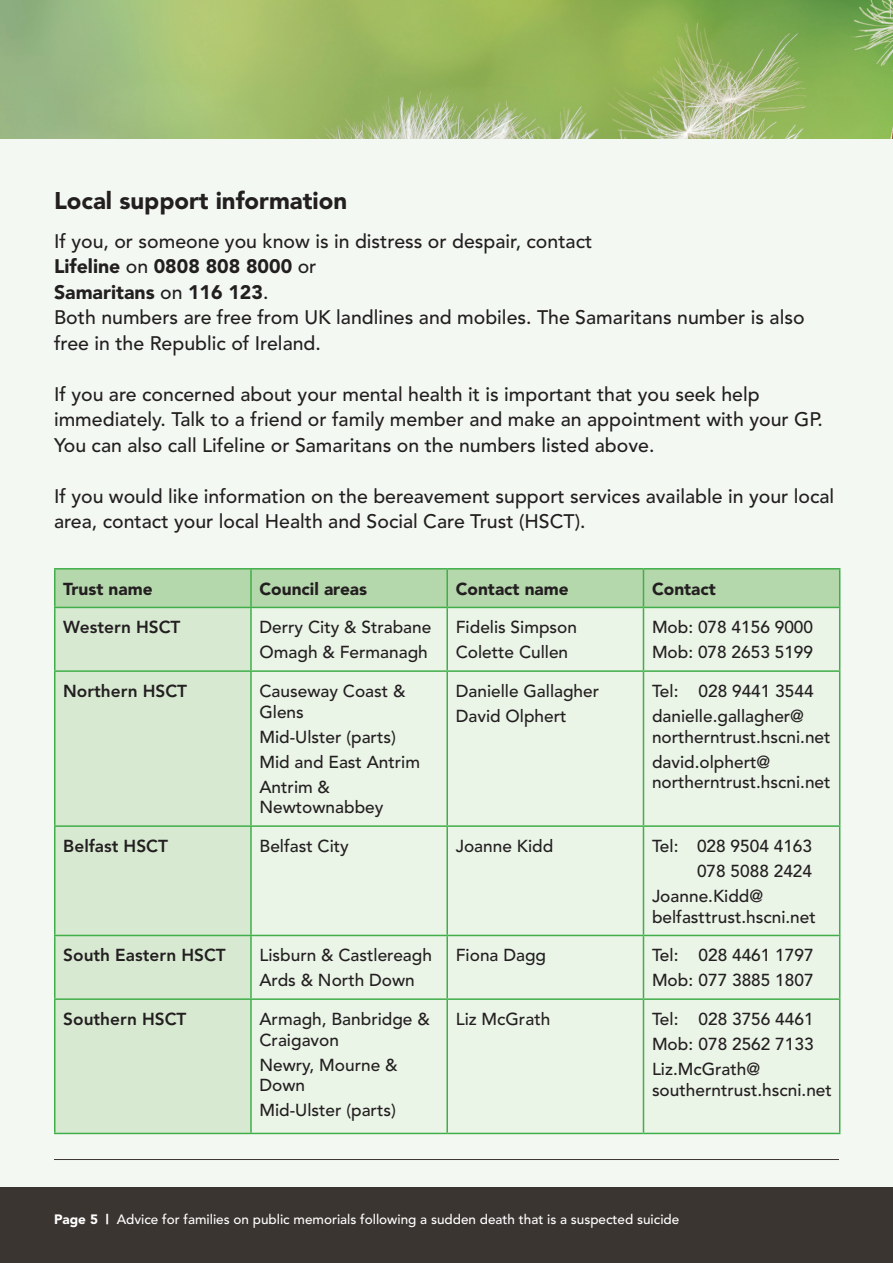
<style>
.page{position:relative;width:893px;height:1263px;background:#fff}
.page>*{position:absolute;margin:0;border:0;box-sizing:border-box;transform-origin:0 0}
.t1{font:900 24px "Avenir";color:#231f20}
.t2{font:500 19.5px/25.5px "Avenir";color:#231f20}
.t3{font:900 19.5px "Avenir";color:#231f20}
.t4{font:500 17.25px/20.7px "Avenir";color:#231f20}
.t5{font:800 17.25px "Avenir";color:#231f20}
.t6{font:900 17.25px "Avenir";color:#231f20}
.t7{font:500 13.5px "Avenir";color:#fff}
.s1{font-weight:500}
.s2{font-weight:900}
</style>
<div class="page">
<div style="left:0;top:111px;width:893px;height:1098px;background:#f3f9f2"></div>
<div style="left:0;top:1188px;width:893px;height:75px;background:#3b3532"></div>
<hr style="left:54px;top:1159px;width:785px;height:1px;background:#3b3532">
<div style="left:56px;top:569px;width:783px;height:38px;background:#b5d7ac"></div>
<div style="left:56px;top:608px;width:194px;height:525px;background:#d8e9d2"></div>
<div style="left:252px;top:608px;width:587px;height:525px;background:#eaf4e7"></div>
<hr style="left:54px;top:568px;width:197px;height:1px;background:#40ae49">
<hr style="left:54px;top:569px;width:2px;height:38px;background:#40ae49">
<hr style="left:251px;top:568px;width:196px;height:1px;background:#40ae49">
<hr style="left:250px;top:569px;width:2px;height:38px;background:#40ae49">
<hr style="left:447px;top:568px;width:196px;height:1px;background:#40ae49">
<hr style="left:446px;top:569px;width:2px;height:38px;background:#40ae49">
<hr style="left:643px;top:568px;width:197px;height:1px;background:#40ae49">
<hr style="left:643px;top:569px;width:1px;height:38px;background:#40ae49">
<hr style="left:839px;top:569px;width:1px;height:38px;background:#40ae49">
<hr style="left:54px;top:607px;width:197px;height:1px;background:#40ae49">
<hr style="left:54px;top:608px;width:2px;height:62px;background:#40ae49">
<hr style="left:251px;top:607px;width:196px;height:1px;background:#40ae49">
<hr style="left:250px;top:608px;width:2px;height:62px;background:#40ae49">
<hr style="left:447px;top:607px;width:196px;height:1px;background:#40ae49">
<hr style="left:446px;top:608px;width:2px;height:62px;background:#40ae49">
<hr style="left:643px;top:607px;width:197px;height:1px;background:#40ae49">
<hr style="left:643px;top:608px;width:1px;height:62px;background:#40ae49">
<hr style="left:839px;top:608px;width:1px;height:62px;background:#40ae49">
<hr style="left:54px;top:670px;width:197px;height:2px;background:#40ae49">
<hr style="left:54px;top:672px;width:2px;height:153px;background:#40ae49">
<hr style="left:251px;top:670px;width:196px;height:2px;background:#40ae49">
<hr style="left:250px;top:672px;width:2px;height:153px;background:#40ae49">
<hr style="left:447px;top:670px;width:196px;height:2px;background:#40ae49">
<hr style="left:446px;top:672px;width:2px;height:153px;background:#40ae49">
<hr style="left:643px;top:670px;width:197px;height:2px;background:#40ae49">
<hr style="left:643px;top:672px;width:1px;height:153px;background:#40ae49">
<hr style="left:839px;top:672px;width:1px;height:153px;background:#40ae49">
<hr style="left:54px;top:825px;width:197px;height:2px;background:#40ae49">
<hr style="left:54px;top:827px;width:2px;height:108px;background:#40ae49">
<hr style="left:251px;top:825px;width:196px;height:2px;background:#40ae49">
<hr style="left:250px;top:827px;width:2px;height:108px;background:#40ae49">
<hr style="left:447px;top:825px;width:196px;height:2px;background:#40ae49">
<hr style="left:446px;top:827px;width:2px;height:108px;background:#40ae49">
<hr style="left:643px;top:825px;width:197px;height:2px;background:#40ae49">
<hr style="left:643px;top:827px;width:1px;height:108px;background:#40ae49">
<hr style="left:839px;top:827px;width:1px;height:108px;background:#40ae49">
<hr style="left:54px;top:935px;width:197px;height:1px;background:#40ae49">
<hr style="left:54px;top:936px;width:2px;height:62px;background:#40ae49">
<hr style="left:251px;top:935px;width:196px;height:1px;background:#40ae49">
<hr style="left:250px;top:936px;width:2px;height:62px;background:#40ae49">
<hr style="left:447px;top:935px;width:196px;height:1px;background:#40ae49">
<hr style="left:446px;top:936px;width:2px;height:62px;background:#40ae49">
<hr style="left:643px;top:935px;width:197px;height:1px;background:#40ae49">
<hr style="left:643px;top:936px;width:1px;height:62px;background:#40ae49">
<hr style="left:839px;top:936px;width:1px;height:62px;background:#40ae49">
<hr style="left:54px;top:998px;width:197px;height:2px;background:#40ae49">
<hr style="left:54px;top:1000px;width:2px;height:133px;background:#40ae49">
<hr style="left:251px;top:998px;width:196px;height:2px;background:#40ae49">
<hr style="left:250px;top:1000px;width:2px;height:133px;background:#40ae49">
<hr style="left:447px;top:998px;width:196px;height:2px;background:#40ae49">
<hr style="left:446px;top:1000px;width:2px;height:133px;background:#40ae49">
<hr style="left:643px;top:998px;width:197px;height:2px;background:#40ae49">
<hr style="left:643px;top:1000px;width:1px;height:133px;background:#40ae49">
<hr style="left:839px;top:1000px;width:1px;height:133px;background:#40ae49">
<hr style="left:54px;top:1133px;width:197px;height:1px;background:#40ae49">
<hr style="left:251px;top:1133px;width:196px;height:1px;background:#40ae49">
<hr style="left:447px;top:1133px;width:196px;height:1px;background:#40ae49">
<hr style="left:643px;top:1133px;width:197px;height:1px;background:#40ae49">
<img style="left:0;top:0;width:893px;height:139px">
<p class="t1" style="left:54px;top:186px;width:295px">Local support information</p>
<p class="t2" style="left:54px;top:228px;width:540px">If you, or someone you know is in distress or despair, contact</p>
<p class="t3" style="left:54px;top:254px;width:264px">Lifeline <span class="s1">on</span> 0808 808 8000 <span class="s1">or</span></p>
<p class="t3" style="left:54px;top:280px;width:216px">Samaritans <span class="s1">on</span> 116 123<span class="s1">.</span></p>
<p class="t2" style="left:54px;top:305px;width:752px">Both numbers are free from UK landlines and mobiles. The Samaritans number is also free in the Republic of Ireland.</p>
<p class="t2" style="left:54px;top:381px;width:770px">If you are concerned about your mental health it is important that you seek help immediately. Talk to a friend or family member and make an appointment with your GP.<br>You can also call Lifeline or Samaritans on the numbers listed above.</p>
<p class="t2" style="left:54px;top:483px;width:782px">If you would like information on the bereavement support services available in your local area, contact your local Health and Social Care Trust (HSCT).</p>
<p class="t6" style="left:63px;top:578px;width:91px">Trust name</p>
<p class="t6" style="left:259px;top:578px;width:109px">Council areas</p>
<p class="t6" style="left:456px;top:578px;width:115px">Contact name</p>
<p class="t6" style="left:652px;top:578px;width:65px">Contact</p>
<p class="t5" style="left:63px;top:617px;width:119px">Western HSCT</p>
<p class="t4" style="left:259px;top:617px;width:173px">Derry City &amp; Strabane</p>
<p class="t4" style="left:259px;top:642px;width:170px">Omagh &amp; Fermanagh</p>
<p class="t4" style="left:456px;top:617px;width:123px">Fidelis Simpson</p>
<p class="t4" style="left:456px;top:642px;width:114px">Colette Cullen</p>
<p class="t4" style="left:652px;top:617px;width:163px">Mob: 078 4156 9000</p>
<p class="t4" style="left:652px;top:642px;width:163px">Mob: 078 2653 5199</p>
<p class="t5" style="left:63px;top:681px;width:125px">Northern HSCT</p>
<p class="t4" style="left:259px;top:681px;width:148px">Causeway Coast &amp;<br>Glens</p>
<p class="t4" style="left:259px;top:727px;width:138px">Mid-Ulster (parts)</p>
<p class="t4" style="left:259px;top:752px;width:162px">Mid and East Antrim</p>
<p class="t4" style="left:259px;top:777px;width:125px">Antrim &amp;<br>Newtownabbey</p>
<p class="t4" style="left:456px;top:681px;width:145px">Danielle Gallagher</p>
<p class="t4" style="left:456px;top:706px;width:112px">David Olphert</p>
<p class="t4" style="left:652px;top:681px;width:163px">Tel: 028 9441 3544</p>
<p class="t4" style="left:652px;top:706px;width:180px">danielle.gallagher@ northerntrust.hscni.net</p>
<p class="t4" style="left:652px;top:752px;width:180px">david.olphert@ northerntrust.hscni.net</p>
<p class="t5" style="left:63px;top:836px;width:106px">Belfast HSCT</p>
<p class="t4" style="left:259px;top:836px;width:91px">Belfast City</p>
<p class="t4" style="left:456px;top:836px;width:99px">Joanne Kidd</p>
<p class="t4" style="left:652px;top:836px;width:162px">Tel: 028 9504 4163</p>
<p class="t4" style="left:697px;top:861px;width:117px">078 5088 2424</p>
<p class="t4" style="left:652px;top:886px;width:165px">Joanne.Kidd@ belfasttrust.hscni.net</p>
<p class="t5" style="left:63px;top:945px;width:164px">South Eastern HSCT</p>
<p class="t4" style="left:259px;top:945px;width:174px">Lisburn &amp; Castlereagh</p>
<p class="t4" style="left:259px;top:970px;width:157px">Ards &amp; North Down</p>
<p class="t4" style="left:456px;top:945px;width:92px">Fiona Dagg</p>
<p class="t4" style="left:652px;top:945px;width:163px">Tel: 028 4461 1797</p>
<p class="t4" style="left:652px;top:970px;width:163px">Mob: 077 3885 1807</p>
<p class="t5" style="left:63px;top:1009px;width:125px">Southern HSCT</p>
<p class="t4" style="left:259px;top:1009px;width:172px">Armagh, Banbridge &amp;<br>Craigavon</p>
<p class="t4" style="left:259px;top:1055px;width:140px">Newry, Mourne &amp;<br>Down</p>
<p class="t4" style="left:259px;top:1100px;width:138px">Mid-Ulster (parts)</p>
<p class="t4" style="left:456px;top:1009px;width:96px">Liz McGrath</p>
<p class="t4" style="left:652px;top:1009px;width:163px">Tel: 028 3756 4461</p>
<p class="t4" style="left:652px;top:1034px;width:163px">Mob: 078 2562 7133</p>
<p class="t4" style="left:652px;top:1059px;width:181px">Liz.McGrath@ southerntrust.hscni.net</p>
<p class="t7" style="left:54px;top:1211px;width:627px"><span class="s2">Page 5 |</span> Advice for families on public memorials following a sudden death that is a suspected suicide</p>
</div>
